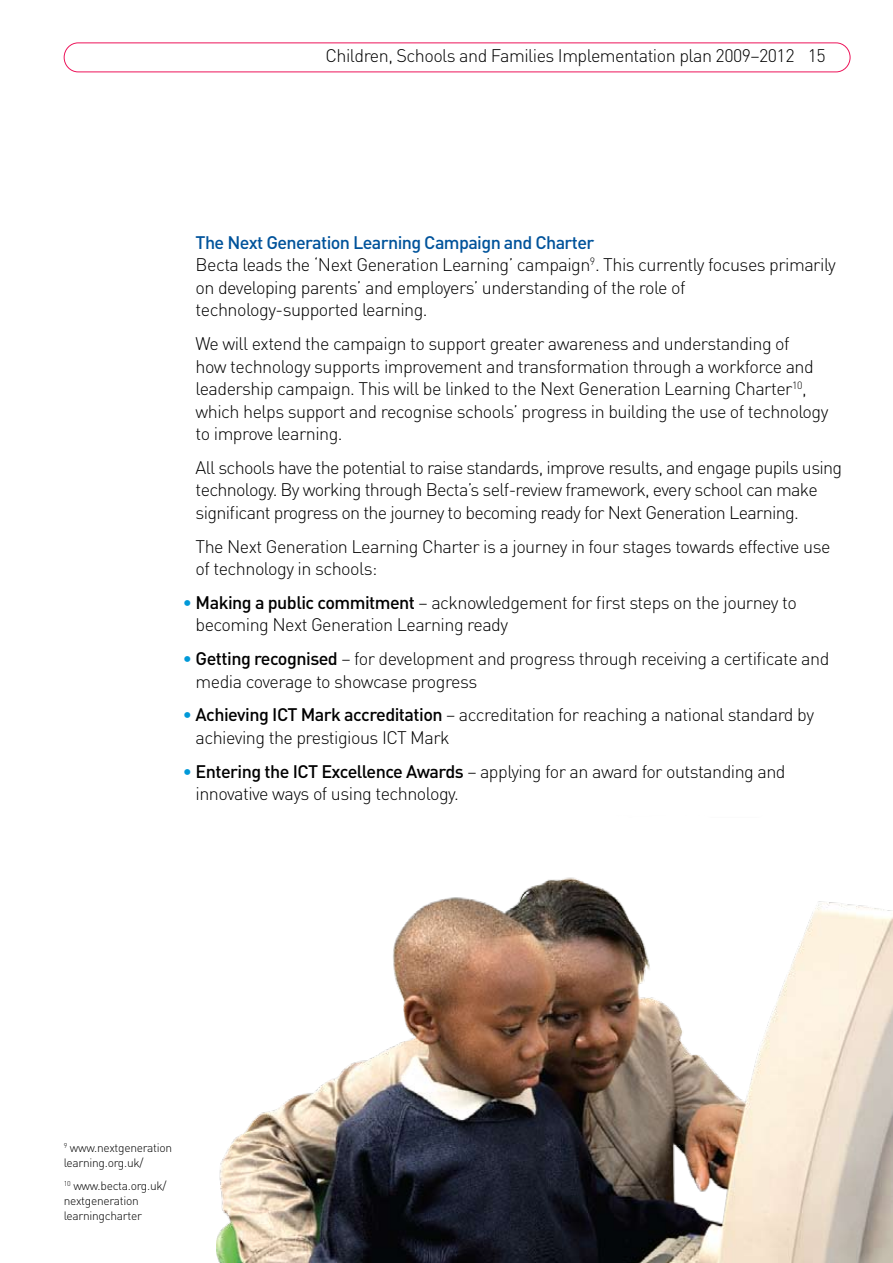
<style>
.page{position:relative;width:893px;height:1263px;background:#fff}
.page>*{position:absolute;margin:0;border:0;box-sizing:border-box;transform-origin:0 0}
.t1{font:300 18px/22.5px "DIN";letter-spacing:-.03em;color:#000}
.t2{font:500 18px "DIN";letter-spacing:-.035em;color:#00539b}
.t3{font:300 12px/15px "DIN";letter-spacing:-.025em;color:#000}
.s1{font-weight:500;color:#0099d8}
.s2{font-weight:500}
</style>
<div class="page">
<div style="left:64px;top:43px;width:786px;height:29px;border:1px solid #ed145a;border-radius:14px"></div>
<img style="left:217px;top:877px;width:676px;height:386px">
<p class="t1" style="left:325px;top:45px;width:502px">Children, Schools and Families Implementation plan 2009–2012 15</p>
<h2 class="t2" style="left:196px;top:231px;width:400px">The Next Generation Learning Campaign and Charter</h2>
<p class="t1" style="left:196px;top:253px;width:642px">Becta leads the ‘Next Generation Learning’ campaign<sup>9</sup>. This currently focuses primarily on developing parents’ and employers’ understanding of the role of technology-supported learning.</p>
<p class="t1" style="left:196px;top:332px;width:634px">We will extend the campaign to support greater awareness and understanding of<br>how technology supports improvement and transformation through a workforce and leadership campaign. This will be linked to the Next Generation Learning Charter<sup>10</sup>, which helps support and recognise schools’ progress in building the use of technology to improve learning.</p>
<p class="t1" style="left:196px;top:456px;width:648px">All schools have the potential to raise standards, improve results, and engage pupils using technology. By working through Becta’s self-review framework, every school can make significant progress on the journey to becoming ready for Next Generation Learning.</p>
<p class="t1" style="left:196px;top:535px;width:636px">The Next Generation Learning Charter is a journey in four stages towards effective use of technology in schools:</p>
<p class="t1" style="left:196px;top:591px;width:603px;text-indent:-13px"><span class="s1">•</span> <span class="s2">Making a public commitment</span> – acknowledgement for first steps on the journey to becoming Next Generation Learning ready</p>
<p class="t1" style="left:196px;top:647px;width:635px;text-indent:-13px"><span class="s1">•</span> <span class="s2">Getting recognised</span> – for development and progress through receiving a certificate and media coverage to showcase progress</p>
<p class="t1" style="left:196px;top:703px;width:620px;text-indent:-13px"><span class="s1">•</span> <span class="s2">Achieving ICT Mark accreditation</span> – accreditation for reaching a national standard by achieving the prestigious ICT Mark</p>
<p class="t1" style="left:196px;top:760px;width:592px;text-indent:-13px"><span class="s1">•</span> <span class="s2">Entering the ICT Excellence Awards</span> – applying for an award for outstanding and innovative ways of using technology.</p>
<p class="t3" style="left:64px;top:1140px;width:110px"><sup>9</sup> www.nextgeneration learning.org.uk/</p>
<p class="t3" style="left:64px;top:1178px;width:104px"><sup>10</sup> www.becta.org.uk/ nextgeneration learningcharter</p>
</div>
